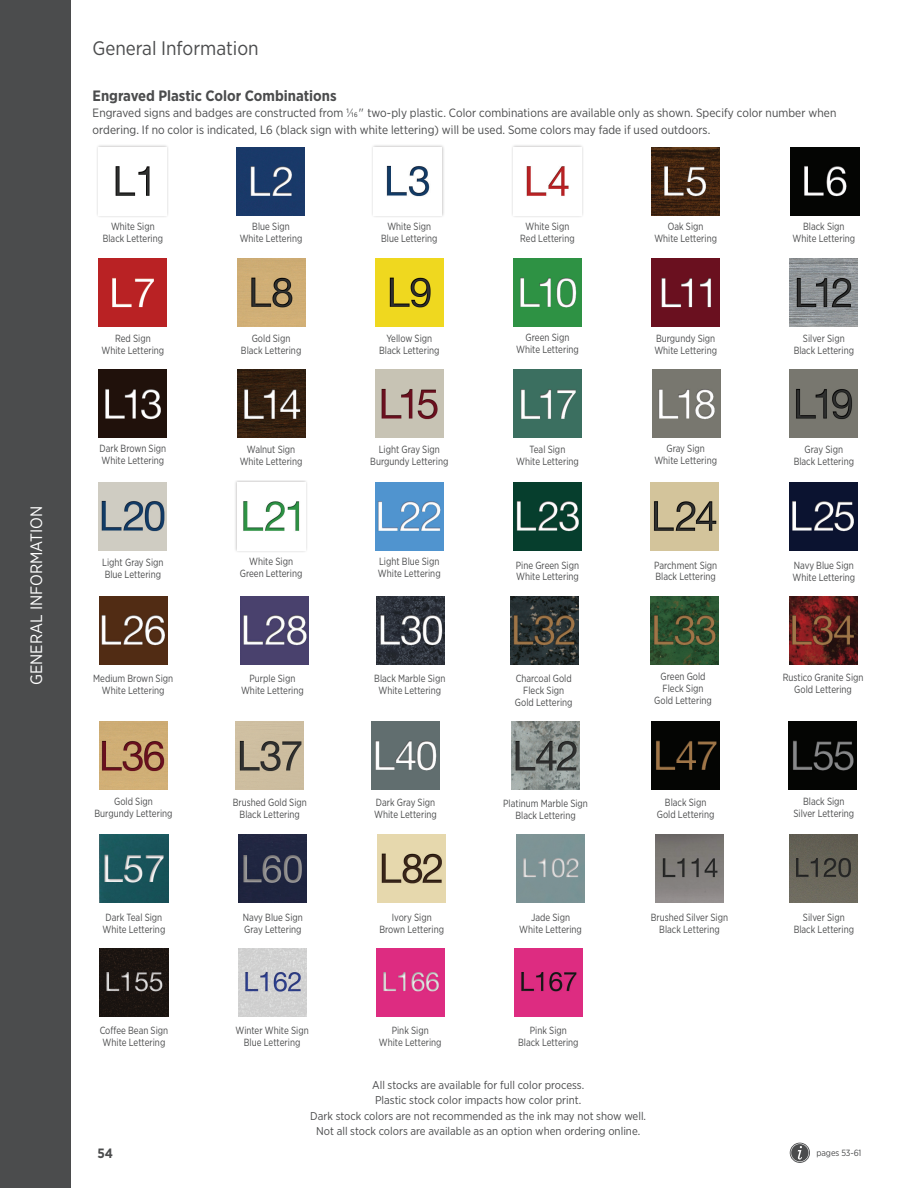
<style>
.page{position:relative;width:918px;height:1188px;background:#fff}
.page>*{position:absolute;margin:0;border:0;box-sizing:border-box;transform-origin:0 0}
.t1{font:19.5px "Gotham Narrow";color:#4b4c4d}
.t2{font:16.5px "Gotham Narrow";color:#fff}
.t3{font:700 15px "Gotham Narrow";color:#4b4c4d}
.t4{font:700 13.5px "Gotham Narrow";color:#4b4c4d}
.t5{font:12px/16.5px "Gotham Narrow";color:#4b4c4d}
.t6{font:11.25px "Gotham Narrow";color:#4b4c4d}
.t7{font:10.35px/11.9px "Gotham Narrow";color:#4b4c4d;text-align:center;scale:.9 1}
.t8{font:9px "Gotham Narrow";letter-spacing:-.01em;color:#4b4c4d}
</style>
<div class="page">
<svg style="left:790px;top:1143px;width:20px;height:20px"></svg>
<div style="left:0;top:0;width:71px;height:1188px;background:#4b4c4d"></div>
<div style="left:371px;top:144px;width:74px;height:74px;background:#231f20;opacity:.3"></div>
<img style="left:374px;top:147px;width:68px;height:68px">
<div style="left:96px;top:144px;width:74px;height:74px;background:#231f20;opacity:.3"></div>
<img style="left:98px;top:147px;width:69px;height:68px">
<img style="left:791px;top:147px;width:68px;height:68px">
<img style="left:651px;top:147px;width:68px;height:68px">
<div style="left:511px;top:144px;width:74px;height:74px;background:#231f20;opacity:.3"></div>
<img style="left:513px;top:147px;width:69px;height:68px">
<img style="left:237px;top:147px;width:68px;height:68px">
<img style="left:99px;top:258px;width:68px;height:69px">
<img style="left:237px;top:258px;width:68px;height:69px">
<img style="left:652px;top:258px;width:68px;height:69px">
<img style="left:376px;top:258px;width:68px;height:69px">
<img style="left:789px;top:258px;width:69px;height:69px">
<img style="left:514px;top:258px;width:68px;height:69px">
<img style="left:237px;top:370px;width:69px;height:68px">
<img style="left:375px;top:370px;width:68px;height:68px">
<img style="left:99px;top:370px;width:68px;height:68px">
<img style="left:790px;top:370px;width:68px;height:68px">
<img style="left:513px;top:370px;width:69px;height:68px">
<img style="left:652px;top:370px;width:68px;height:68px">
<img style="left:375px;top:482px;width:68px;height:68px">
<img style="left:513px;top:482px;width:69px;height:68px">
<img style="left:651px;top:482px;width:68px;height:68px">
<div style="left:234px;top:480px;width:74px;height:74px;background:#231f20;opacity:.3"></div>
<img style="left:237px;top:482px;width:68px;height:68px">
<img style="left:99px;top:482px;width:68px;height:68px">
<img style="left:789px;top:482px;width:68px;height:68px">
<img style="left:510px;top:596px;width:68px;height:68px">
<img style="left:650px;top:596px;width:68px;height:68px">
<img style="left:377px;top:596px;width:68px;height:68px">
<img style="left:240px;top:596px;width:68px;height:68px">
<img style="left:99px;top:596px;width:68px;height:68px">
<img style="left:790px;top:835px;width:68px;height:68px">
<img style="left:100px;top:948px;width:68px;height:69px">
<img style="left:238px;top:948px;width:68px;height:69px">
<img style="left:376px;top:948px;width:68px;height:69px">
<img style="left:514px;top:948px;width:68px;height:69px">
<img style="left:239px;top:835px;width:68px;height:68px">
<img style="left:655px;top:835px;width:69px;height:68px">
<img style="left:378px;top:835px;width:68px;height:68px">
<img style="left:517px;top:835px;width:68px;height:68px">
<img style="left:100px;top:835px;width:68px;height:68px">
<img style="left:789px;top:722px;width:68px;height:68px">
<img style="left:789px;top:596px;width:68px;height:68px">
<img style="left:236px;top:722px;width:68px;height:68px">
<img style="left:652px;top:722px;width:68px;height:68px">
<img style="left:512px;top:722px;width:68px;height:68px">
<img style="left:99px;top:722px;width:68px;height:68px">
<img style="left:372px;top:722px;width:68px;height:68px">
<p class="t2" style="left:26px;top:685px;width:181px;rotate:-90deg">GENERAL INFORMATION</p>
<p class="t1" style="left:92px;top:36px;width:168px">General Information</p>
<p class="t3" style="left:93px;top:86px;width:246px">Engraved Plastic Color Combinations</p>
<p class="t5" style="left:93px;top:104px;width:746px">Engraved signs and badges are constructed from 1/16" two-ply plastic. Color combinations are available only as shown. Specify color number when ordering. If no color is indicated, L6 (black sign with white lettering) will be used. Some colors may fade if used outdoors.</p>
<p class="t7" style="left:111px;top:221px;width:50px">White Sign</p>
<p class="t7" style="left:103px;top:232px;width:69px">Black Lettering</p>
<p class="t7" style="left:115px;top:332px;width:41px">Red Sign</p>
<p class="t7" style="left:102px;top:344px;width:71px">White Lettering</p>
<p class="t7" style="left:252px;top:221px;width:44px">Blue Sign</p>
<p class="t7" style="left:240px;top:232px;width:71px">White Lettering</p>
<p class="t7" style="left:252px;top:332px;width:45px">Gold Sign</p>
<p class="t7" style="left:241px;top:344px;width:69px">Black Lettering</p>
<p class="t7" style="left:387px;top:221px;width:50px">White Sign</p>
<p class="t7" style="left:381px;top:232px;width:65px">Blue Lettering</p>
<p class="t7" style="left:386px;top:332px;width:52px">Yellow Sign</p>
<p class="t7" style="left:379px;top:344px;width:69px">Black Lettering</p>
<p class="t7" style="left:526px;top:221px;width:50px">White Sign</p>
<p class="t7" style="left:520px;top:232px;width:62px">Red Lettering</p>
<p class="t7" style="left:526px;top:331px;width:50px">Green Sign</p>
<p class="t7" style="left:516px;top:343px;width:71px">White Lettering</p>
<p class="t7" style="left:654px;top:221px;width:71px">Oak Sign<br>White Lettering</p>
<p class="t7" style="left:656px;top:332px;width:67px">Burgundy Sign</p>
<p class="t7" style="left:654px;top:344px;width:71px">White Lettering</p>
<p class="t7" style="left:803px;top:221px;width:48px">Black Sign</p>
<p class="t7" style="left:793px;top:232px;width:71px">White Lettering</p>
<p class="t7" style="left:803px;top:332px;width:48px">Silver Sign</p>
<p class="t7" style="left:794px;top:344px;width:69px">Black Lettering</p>
<p class="t7" style="left:666px;top:442px;width:44px">Gray Sign</p>
<p class="t7" style="left:654px;top:454px;width:71px">White Lettering</p>
<p class="t7" style="left:100px;top:443px;width:76px">Dark Brown Sign</p>
<p class="t7" style="left:102px;top:454px;width:71px">White Lettering</p>
<p class="t7" style="left:794px;top:443px;width:69px">Gray Sign<br>Black Lettering</p>
<p class="t7" style="left:379px;top:443px;width:70px">Light Gray Sign</p>
<p class="t7" style="left:370px;top:455px;width:88px">Burgundy Lettering</p>
<p class="t7" style="left:530px;top:443px;width:41px">Teal Sign</p>
<p class="t7" style="left:516px;top:455px;width:71px">White Lettering</p>
<p class="t7" style="left:247px;top:444px;width:55px">Walnut Sign</p>
<p class="t7" style="left:240px;top:455px;width:71px">White Lettering</p>
<p class="t7" style="left:102px;top:556px;width:70px">Light Gray Sign</p>
<p class="t7" style="left:105px;top:568px;width:64px">Blue Lettering</p>
<p class="t7" style="left:249px;top:555px;width:50px">White Sign</p>
<p class="t7" style="left:240px;top:567px;width:71px">Green Lettering</p>
<p class="t7" style="left:379px;top:555px;width:69px">Light Blue Sign</p>
<p class="t7" style="left:378px;top:567px;width:71px">White Lettering</p>
<p class="t7" style="left:516px;top:559px;width:72px">Pine Green Sign</p>
<p class="t7" style="left:516px;top:571px;width:71px">White Lettering</p>
<p class="t7" style="left:654px;top:559px;width:72px">Parchment Sign</p>
<p class="t7" style="left:655px;top:571px;width:69px">Black Lettering</p>
<p class="t7" style="left:794px;top:560px;width:68px">Navy Blue Sign</p>
<p class="t7" style="left:793px;top:572px;width:71px">White Lettering</p>
<p class="t7" style="left:93px;top:673px;width:90px">Medium Brown Sign</p>
<p class="t7" style="left:102px;top:685px;width:71px">White Lettering</p>
<p class="t7" style="left:250px;top:673px;width:52px">Purple Sign</p>
<p class="t7" style="left:241px;top:685px;width:71px">White Lettering</p>
<p class="t7" style="left:374px;top:673px;width:80px">Black Marble Sign</p>
<p class="t7" style="left:378px;top:685px;width:71px">White Lettering</p>
<p class="t7" style="left:516px;top:673px;width:64px">Charcoal Gold</p>
<p class="t7" style="left:523px;top:685px;width:47px">Fleck Sign</p>
<p class="t7" style="left:515px;top:696px;width:66px">Gold Lettering</p>
<p class="t7" style="left:661px;top:670px;width:52px">Green Gold</p>
<p class="t7" style="left:663px;top:682px;width:47px">Fleck Sign</p>
<p class="t7" style="left:654px;top:694px;width:66px">Gold Lettering</p>
<p class="t7" style="left:783px;top:671px;width:91px">Rustico Granite Sign</p>
<p class="t7" style="left:794px;top:683px;width:66px">Gold Lettering</p>
<p class="t7" style="left:114px;top:795px;width:45px">Gold Sign</p>
<p class="t7" style="left:94px;top:807px;width:88px">Burgundy Lettering</p>
<p class="t7" style="left:233px;top:796px;width:84px">Brushed Gold Sign</p>
<p class="t7" style="left:240px;top:808px;width:69px">Black Lettering</p>
<p class="t7" style="left:376px;top:796px;width:68px">Dark Gray Sign</p>
<p class="t7" style="left:374px;top:808px;width:71px">White Lettering</p>
<p class="t7" style="left:503px;top:797px;width:96px">Platinum Marble Sign</p>
<p class="t7" style="left:515px;top:809px;width:69px">Black Lettering</p>
<p class="t7" style="left:665px;top:796px;width:48px">Black Sign</p>
<p class="t7" style="left:657px;top:808px;width:66px">Gold Lettering</p>
<p class="t7" style="left:803px;top:795px;width:48px">Black Sign</p>
<p class="t7" style="left:794px;top:807px;width:69px">Silver Lettering</p>
<p class="t7" style="left:106px;top:911px;width:65px">Dark Teal Sign</p>
<p class="t7" style="left:103px;top:923px;width:71px">White Lettering</p>
<p class="t7" style="left:243px;top:911px;width:68px">Navy Blue Sign</p>
<p class="t7" style="left:244px;top:923px;width:65px">Gray Lettering</p>
<p class="t7" style="left:392px;top:911px;width:46px">Ivory Sign</p>
<p class="t7" style="left:379px;top:923px;width:73px">Brown Lettering</p>
<p class="t7" style="left:531px;top:911px;width:45px">Jade Sign</p>
<p class="t7" style="left:519px;top:923px;width:71px">White Lettering</p>
<p class="t7" style="left:651px;top:911px;width:87px">Brushed Silver Sign</p>
<p class="t7" style="left:659px;top:923px;width:69px">Black Lettering</p>
<p class="t7" style="left:803px;top:911px;width:48px">Silver Sign</p>
<p class="t7" style="left:794px;top:923px;width:69px">Black Lettering</p>
<p class="t7" style="left:100px;top:1025px;width:78px">Coffee Bean Sign</p>
<p class="t7" style="left:103px;top:1036px;width:71px">White Lettering</p>
<p class="t7" style="left:236px;top:1025px;width:83px">Winter White Sign</p>
<p class="t7" style="left:244px;top:1036px;width:64px">Blue Lettering</p>
<p class="t7" style="left:392px;top:1025px;width:43px">Pink Sign</p>
<p class="t7" style="left:379px;top:1036px;width:71px">White Lettering</p>
<p class="t7" style="left:530px;top:1025px;width:43px">Pink Sign</p>
<p class="t7" style="left:518px;top:1036px;width:69px">Black Lettering</p>
<p class="t6" style="left:372px;top:1078px;width:214px">All stocks are available for full color process.</p>
<p class="t6" style="left:375px;top:1093px;width:208px">Plastic stock color impacts how color print.</p>
<p class="t6" style="left:310px;top:1109px;width:337px">Dark stock colors are not recommended as the ink may not show well.</p>
<p class="t6" style="left:316px;top:1124px;width:326px">Not all stock colors are available as an option when ordering online.</p>
<h3 class="t4" style="left:98px;top:1145px;width:17px">54</h3>
<p class="t8" style="left:817px;top:1148px;width:46px">pages 53-61</p>
</div>
